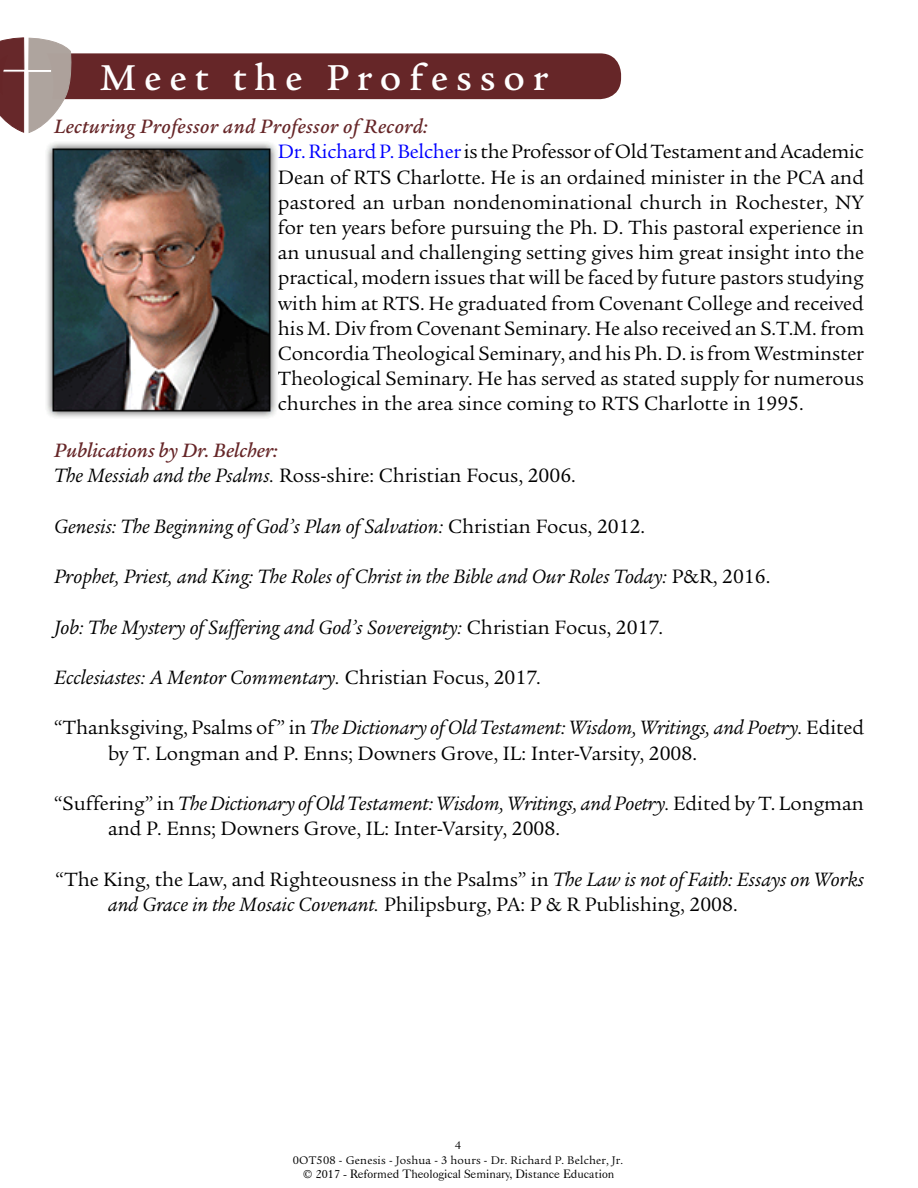
<style>
.page{position:relative;width:918px;height:1188px;background:#fff}
.page>*{position:absolute;margin:0;border:0;box-sizing:border-box;transform-origin:0 0}
.t1{font:500 39px "Legacy Serif Std";letter-spacing:.2em;color:#fff}
.t2{font:21px/25.2px "Legacy Serif Std";color:#000}
.t3{font:italic 21px "Legacy Serif Std";color:#000}
.t4{font:12px/14.4px "Legacy Serif Std";letter-spacing:.02em;color:#000;text-align:center}
.t5{font:12px "Caslon 540 BT";color:#000}
.s1{font-weight:500;font-style:italic;color:#662628}
.s2{color:#00f}
.s3{font-style:italic}
.s4{font-style:normal}
</style>
<div class="page">
<svg style="left:0;top:37px;width:621px;height:96px"></svg>
<img style="left:46px;top:142px;width:231px;height:276px">
<h1 class="t1" style="left:100px;top:56px;width:449px">Meet the Professor</h1>
<p class="t2" style="left:278px;top:114px;width:588px;text-indent:-224px"><span class="s1">Lecturing Professor and Professor of Record:<br></span><span class="s2">Dr. Richard P. Belcher</span> is the Professor of Old Testament and Academic Dean of RTS Charlotte. He is an ordained minister in the PCA and pastored an urban nondenominational church in Rochester, NY for ten years before pursuing the Ph. D. This pastoral experience in an unusual and challenging setting gives him great insight into the practical, modern issues that will be faced by future pastors studying with him at RTS. He graduated from Covenant College and received his M. Div from Covenant Seminary. He also received an S.T.M. from Concordia Theological Seminary, and his Ph. D. is from Westminster Theological Seminary. He has served as stated supply for numerous churches in the area since coming to RTS Charlotte in 1995.</p>
<p class="t2" style="left:54px;top:438px;width:523px"><span class="s1">Publications by Dr. Belcher:<br></span><span class="s3">The Messiah and the Psalms.</span> Ross-shire: Christian Focus, 2006.</p>
<p class="t3" style="left:54px;top:514px;width:593px">Genesis: The Beginning of God’s Plan of Salvation: <span class="s4">Christian Focus, 2012.</span></p>
<p class="t3" style="left:54px;top:565px;width:718px">Prophet, Priest, and King: The Roles of Christ in the Bible and Our Roles Today: <span class="s4">P&amp;R, 2016.</span></p>
<p class="t3" style="left:54px;top:615px;width:611px">Job: The Mystery of Suffering and God’s Sovereignty: <span class="s4">Christian Focus, 2017.</span></p>
<p class="t3" style="left:54px;top:665px;width:488px">Ecclesiastes: A Mentor Commentary. <span class="s4">Christian Focus, 2017.</span></p>
<p class="t2" style="left:108px;top:715px;width:758px;text-indent:-54px">“Thanksgiving, Psalms of” in <span class="s3">The Dictionary of Old Testament: Wisdom, Writings, and Poetry.</span> Edited by T. Longman and P. Enns; Downers Grove, IL: Inter-Varsity, 2008.</p>
<p class="t2" style="left:108px;top:791px;width:757px;text-indent:-54px">“Suffering” in <span class="s3">The Dictionary of Old Testament: Wisdom, Writings, and Poetry.</span> Edited by T. Longman and P. Enns; Downers Grove, IL: Inter-Varsity, 2008.</p>
<p class="t2" style="left:108px;top:867px;width:757px;text-indent:-52px">“The King, the Law, and Righteousness in the Psalms” in <span class="s3">The Law is not of Faith: Essays on Works and Grace in the Mosaic Covenant.</span> Philipsburg, PA: P &amp; R Publishing, 2008.</p>
<p class="t4" style="left:293px;top:1138px;width:332px">4<br>0OT508 - Genesis - Joshua - 3 hours - Dr. Richard P. Belcher, Jr.</p>
<p class="t5" style="left:303px;top:1167px;width:313px">© 2017 - Reformed Theological Seminary, Distance Education</p>
</div>
